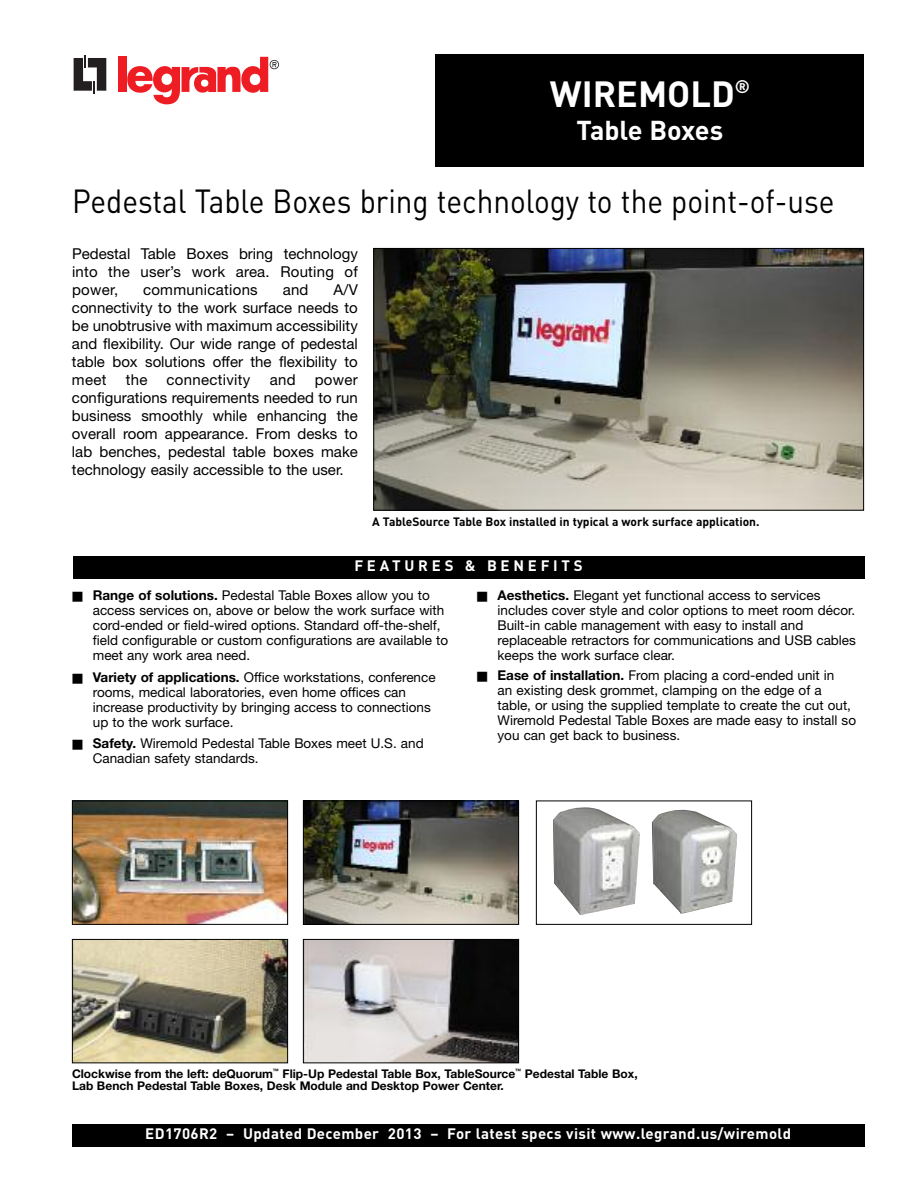
<style>
.page{position:relative;width:918px;height:1188px;background:#fff}
.page>*{position:absolute;margin:0;border:0;box-sizing:border-box;transform-origin:0 0}
.t1{font:700 36px "DIN Pro";color:#fff}
.t2{font:33px "DIN Pro";color:#000;scale:.9 1}
.t3{font:700 27px "DIN Pro";letter-spacing:-.01em;color:#fff}
.t4{font:15px/18px "Helvetica Neue";color:#000;text-align:justify}
.t5{font:700 15px "DIN Pro";letter-spacing:.025em;color:#fff}
.t6{font:15px "Helvetica Neue";letter-spacing:.02em;color:#000}
.t7{font:700 15px "DIN Pro";letter-spacing:.25em;color:#fff}
.t8{font:13.5px/15px "Helvetica Neue";color:#000}
.t9{font:700 12px/12px "Helvetica Neue";color:#000}
.t10{font:700 12px "DIN Pro";color:#000}
.s1{font-weight:700}
</style>
<div class="page">
<div style="left:436px;top:54px;width:428px;height:112px;background:#000"></div>
<div style="left:73px;top:556px;width:792px;height:23px;background:#000"></div>
<div style="left:72px;top:1124px;width:792px;height:22px;background:#000"></div>
<img style="left:375px;top:250px;width:487px;height:259px">
<div style="left:373px;top:248px;width:491px;height:263px;border:1px solid #000"></div>
<img style="left:74px;top:941px;width:212px;height:120px">
<div style="left:72px;top:939px;width:216px;height:124px;border:1px solid #000"></div>
<img style="left:305px;top:941px;width:212px;height:120px">
<div style="left:303px;top:939px;width:216px;height:124px;border:1px solid #000"></div>
<img style="left:74px;top:803px;width:212px;height:120px">
<div style="left:72px;top:801px;width:216px;height:124px;border:1px solid #000"></div>
<img style="left:305px;top:803px;width:212px;height:120px">
<div style="left:303px;top:801px;width:216px;height:124px;border:1px solid #000"></div>
<div style="left:118px;top:57px;width:8px;height:35px;background:#ee1d23"></div>
<svg style="left:127px;top:57px;width:152px;height:47px"></svg>
<svg style="left:74px;top:55px;width:32px;height:38px"></svg>
<img style="left:553px;top:807px;width:87px;height:108px">
<div style="left:536px;top:801px;width:216px;height:124px;border:1px solid #000"></div>
<img style="left:652px;top:810px;width:85px;height:104px">
<h1 class="t1" style="left:550px;top:81px;width:202px">WIREMOLD<sup>®</sup></h1>
<h3 class="t3" style="left:576px;top:120px;width:148px">Table Boxes</h3>
<h2 class="t2" style="left:72px;top:189px;width:849px">Pedestal Table Boxes bring technology to the point-of-use</h2>
<p class="t4" style="left:72px;top:246px;width:287px">Pedestal Table Boxes bring technology into the user’s work area. Routing of power,</p>
<p class="t4" style="left:72px;top:282px;width:287px;text-indent:261px">A/V connectivity to the work surface needs to be unobtrusive with maximum accessibility and flexibility. Our wide range of pedestal table box solutions offer the flexibility to meet</p>
<p class="t6" style="left:143px;top:284px;width:116px">communications</p>
<p class="t4" style="left:283px;top:282px;width:27px">and</p>
<p class="t4" style="left:126px;top:372px;width:23px">the</p>
<p class="t6" style="left:167px;top:374px;width:85px">connectivity</p>
<p class="t4" style="left:270px;top:372px;width:27px">and</p>
<p class="t4" style="left:72px;top:372px;width:287px;text-indent:243px">power configurations requirements needed to run business smoothly while enhancing the overall room appearance. From desks to lab benches, pedestal table boxes make technology easily accessible to the user.</p>
<p class="t10" style="left:372px;top:517px;width:389px">A TableSource Table Box installed in typical a work surface application.</p>
<p class="t7" style="left:354px;top:561px;width:230px">FEATURES &amp; BENEFITS</p>
<p class="t8" style="left:93px;top:589px;width:357px;text-indent:-20px">■ <span class="s1">Range of solutions.</span> Pedestal Table Boxes allow you to access services on, above or below the work surface with cord-ended or field-wired options. Standard off-the-shelf, field configurable or custom configurations are available to meet any work area need.</p>
<p class="t8" style="left:93px;top:671px;width:344px;text-indent:-20px">■ <span class="s1">Variety of applications.</span> Office workstations, conference rooms, medical laboratories, even home offices can increase productivity by bringing access to connections up to the work surface.</p>
<p class="t8" style="left:93px;top:737px;width:332px;text-indent:-20px">■ <span class="s1">Safety.</span> Wiremold Pedestal Table Boxes meet U.S. and<br>Canadian safety standards.</p>
<p class="t8" style="left:498px;top:589px;width:360px;text-indent:-20px">■ <span class="s1">Aesthetics.</span> Elegant yet functional access to services includes cover style and color options to meet room décor.<br>Built-in cable management with easy to install and replaceable retractors for communications and USB cables keeps the work surface clear.</p>
<p class="t8" style="left:498px;top:669px;width:360px;text-indent:-20px">■ <span class="s1">Ease of installation.</span> From placing a cord-ended unit in<br>an existing desk grommet, clamping on the edge of a table, or using the supplied template to create the cut out, Wiremold Pedestal Table Boxes are made easy to install so you can get back to business.</p>
<p class="t9" style="left:72px;top:1069px;width:567px">Clockwise from the left: deQuorum<sup>™</sup> Flip-Up Pedestal Table Box, TableSource<sup>™</sup> Pedestal Table Box,<br>Lab Bench Pedestal Table Boxes, Desk Module and Desktop Power Center.</p>
<p class="t5" style="left:145px;top:1128px;width:647px">ED1706R2 – Updated December 2013 – For latest specs visit www.legrand.us/wiremold</p>
</div>
